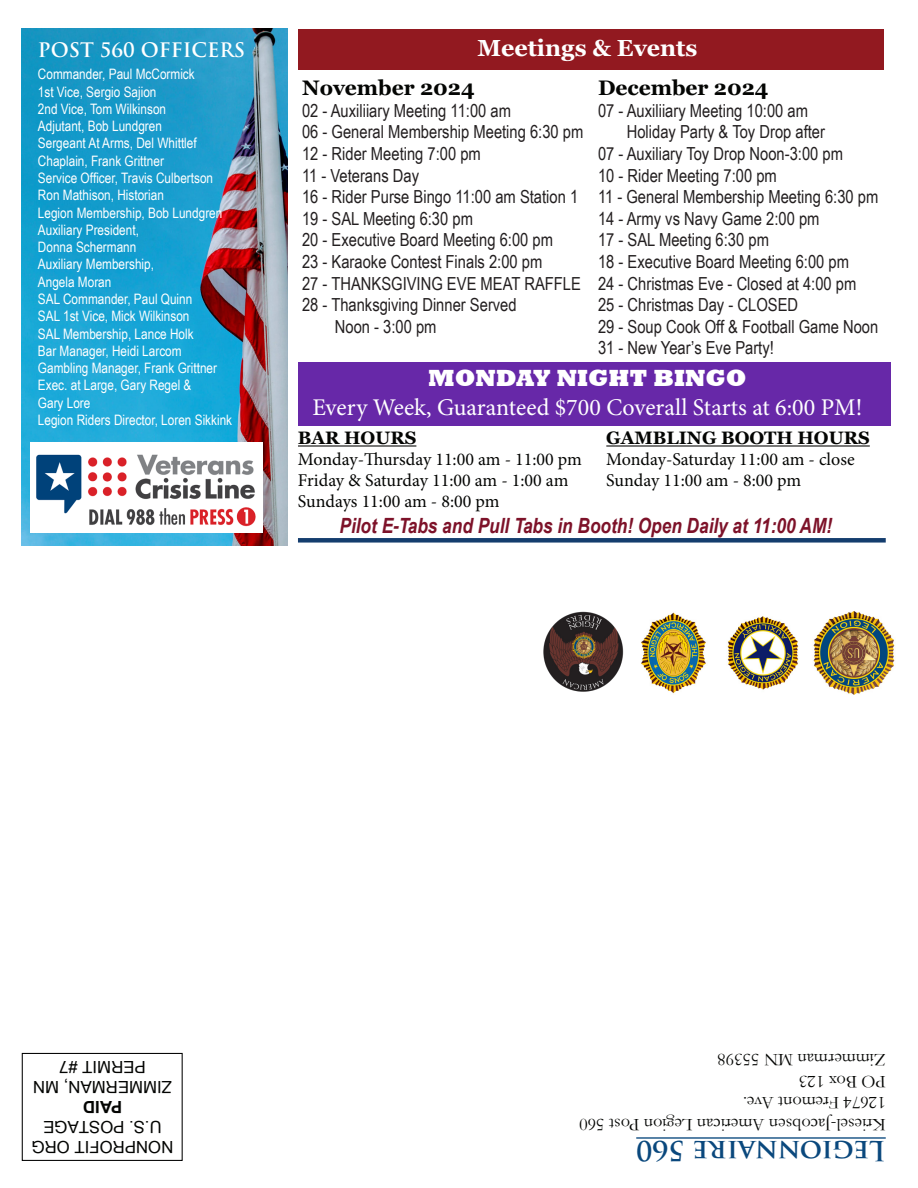
<style>
.page{position:relative;width:918px;height:1188px;background:#fff}
.page>*{position:absolute;margin:0;border:0;box-sizing:border-box;transform-origin:0 0}
.t1{font:700 27px "Trajan Pro";color:#0a487d}
.t2{font:24px "Minion Pro";color:#fff}
.t3{font:800 24px "Rockwell";color:#fff}
.t4{font:700 23.25px "Georgia";color:#fff}
.t5{font:italic 700 21px "Arial Narrow";color:#7d1229}
.t6{font:700 21px "Georgia";color:#040503}
.t7{font:700 19.5px "Trajan Pro";color:#fff}
.t8{font:18px/21.6px "Arial Narrow";color:#231f20}
.t9{font:18px "Minion Pro";color:#040503}
.t10{font:18px "Garamond";color:#040503}
.t11{font:700 18px "Georgia";color:#040503}
.t12{font:16.8px "Microsoft Sans Serif";color:#040503}
.t13{font:700 16.8px "Arial";color:#040503}
.t14{font:14.4px "Arial Narrow";color:#fff}
</style>
<div class="page">
<hr style="left:636px;top:1137px;width:250px;height:2px;background:#0a487d">
<div style="left:22px;top:1053px;width:161px;height:108px;border:1px solid #000"></div>
<img style="left:813px;top:611px;width:82px;height:83px">
<img style="left:641px;top:612px;width:65px;height:82px">
<img style="left:727px;top:616px;width:72px;height:74px">
<img style="left:543px;top:611px;width:81px;height:81px">
<img style="left:22px;top:28px;width:265px;height:517px">
<div style="left:298px;top:29px;width:586px;height:41px;background:#921920"></div>
<div style="left:298px;top:538px;width:588px;height:5px;background:#143d6e"></div>
<hr style="left:298px;top:445px;width:118px;height:2px;background:#040503">
<hr style="left:606px;top:445px;width:264px;height:2px;background:#040503">
<img style="left:30px;top:442px;width:233px;height:91px">
<div style="left:298px;top:362px;width:592px;height:63px;background:#6728a8"></div>
<p class="t7" style="left:38px;top:38px;width:209px">POST 560 OFFICERS</p>
<p class="t14" style="left:38px;top:64px;width:158px">Commander, Paul McCormick</p>
<p class="t14" style="left:38px;top:81px;width:120px">1st Vice, Sergio Sajion</p>
<p class="t14" style="left:38px;top:98px;width:130px">2nd Vice, Tom Wilkinson</p>
<p class="t14" style="left:38px;top:116px;width:126px">Adjutant, Bob Lundgren</p>
<p class="t14" style="left:38px;top:133px;width:160px">Sergeant At Arms, Del Whittlef</p>
<p class="t14" style="left:38px;top:150px;width:128px">Chaplain, Frank Grittner</p>
<p class="t14" style="left:38px;top:167px;width:177px">Service Officer, Travis Culbertson</p>
<p class="t14" style="left:38px;top:185px;width:128px">Ron Mathison, Historian</p>
<p class="t14" style="left:38px;top:202px;width:186px">Legion Membership, Bob Lundgren</p>
<p class="t14" style="left:38px;top:219px;width:103px">Auxiliary President,</p>
<p class="t14" style="left:38px;top:237px;width:100px">Donna Schermann</p>
<p class="t14" style="left:38px;top:254px;width:118px">Auxiliary Membership,</p>
<p class="t14" style="left:38px;top:271px;width:75px">Angela Moran</p>
<p class="t14" style="left:38px;top:288px;width:156px">SAL Commander, Paul Quinn</p>
<p class="t14" style="left:38px;top:306px;width:153px">SAL 1st Vice, Mick Wilkinson</p>
<p class="t14" style="left:38px;top:323px;width:157px">SAL Membership, Lance Holk</p>
<p class="t14" style="left:38px;top:340px;width:145px">Bar Manager, Heidi Larcom</p>
<p class="t14" style="left:38px;top:357px;width:181px">Gambling Manager, Frank Grittner</p>
<p class="t14" style="left:38px;top:375px;width:155px">Exec. at Large, Gary Regel &amp;</p>
<p class="t14" style="left:38px;top:392px;width:54px">Gary Lore</p>
<p class="t14" style="left:38px;top:409px;width:196px">Legion Riders Director, Loren Sikkink</p>
<p class="t4" style="left:477px;top:33px;width:222px">Meetings &amp; Events</p>
<p class="t6" style="left:302px;top:74px;width:174px">November 2024</p>
<p class="t6" style="left:598px;top:74px;width:172px">December 2024</p>
<p class="t8" style="left:598px;top:99px;width:212px">07 - Auxiliiary Meeting 10:00 am</p>
<p class="t8" style="left:627px;top:121px;width:200px">Holiday Party &amp; Toy Drop after</p>
<p class="t8" style="left:598px;top:142px;width:247px">07 - Auxiliary Toy Drop Noon-3:00 pm</p>
<p class="t8" style="left:598px;top:164px;width:180px">10 - Rider Meeting 7:00 pm</p>
<p class="t8" style="left:598px;top:185px;width:282px">11 - General Membership Meeting 6:30 pm</p>
<p class="t8" style="left:598px;top:207px;width:223px">14 - Army vs Navy Game 2:00 pm</p>
<p class="t8" style="left:598px;top:229px;width:172px">17 - SAL Meeting 6:30 pm</p>
<p class="t8" style="left:598px;top:250px;width:253px">18 - Executive Board Meeting 6:00 pm</p>
<p class="t8" style="left:598px;top:272px;width:260px">24 - Christmas Eve - Closed at 4:00 pm</p>
<p class="t8" style="left:598px;top:293px;width:202px">25 - Christmas Day - CLOSED</p>
<p class="t8" style="left:598px;top:315px;width:282px">29 - Soup Cook Off &amp; Football Game Noon</p>
<p class="t8" style="left:598px;top:337px;width:177px">31 - New Year’s Eve Party!</p>
<p class="t8" style="left:302px;top:99px;width:210px">02 - Auxiliiary Meeting 11:00 am</p>
<p class="t8" style="left:302px;top:121px;width:283px">06 - General Membership Meeting 6:30 pm</p>
<p class="t8" style="left:302px;top:142px;width:180px">12 - Rider Meeting 7:00 pm</p>
<p class="t8" style="left:302px;top:164px;width:119px">11 - Veterans Day</p>
<p class="t8" style="left:302px;top:185px;width:278px">16 - Rider Purse Bingo 11:00 am Station 1</p>
<p class="t8" style="left:302px;top:207px;width:172px">19 - SAL Meeting 6:30 pm</p>
<p class="t8" style="left:302px;top:229px;width:253px">20 - Executive Board Meeting 6:00 pm</p>
<p class="t8" style="left:302px;top:250px;width:242px">23 - Karaoke Contest Finals 2:00 pm</p>
<p class="t8" style="left:302px;top:272px;width:280px">27 - THANKSGIVING EVE MEAT RAFFLE</p>
<p class="t8" style="left:335px;top:293px;width:183px;text-indent:-33px">28 - Thanksgiving Dinner Served<br>Noon - 3:00 pm</p>
<p class="t3" style="left:428px;top:364px;width:320px">MONDAY NIGHT BINGO</p>
<p class="t2" style="left:313px;top:391px;width:551px">Every Week, Guaranteed $700 Coverall Starts at 6:00 PM!</p>
<p class="t11" style="left:298px;top:427px;width:120px">BAR HOURS</p>
<p class="t9" style="left:298px;top:448px;width:285px">Monday-Thursday 11:00 am - 11:00 pm</p>
<p class="t9" style="left:298px;top:469px;width:272px">Friday &amp; Saturday 11:00 am - 1:00 am</p>
<p class="t9" style="left:298px;top:490px;width:203px">Sundays 11:00 am - 8:00 pm</p>
<p class="t11" style="left:606px;top:427px;width:265px">GAMBLING BOOTH HOURS</p>
<p class="t9" style="left:606px;top:448px;width:250px">Monday-Saturday 11:00 am - close</p>
<p class="t9" style="left:606px;top:469px;width:196px">Sunday 11:00 am - 8:00 pm</p>
<p class="t5" style="left:340px;top:509px;width:494px">Pilot E-Tabs and Pull Tabs in Booth! Open Daily at 11:00 AM!</p>
<p class="t12" style="left:146px;top:1078px;width:88px;rotate:-180deg">PERMIT #7</p>
<p class="t12" style="left:172px;top:1098px;width:140px;rotate:-180deg">ZIMMERMAN, MN</p>
<p class="t13" style="left:122px;top:1119px;width:40px;rotate:-180deg">PAID</p>
<p class="t12" style="left:162px;top:1138px;width:120px;rotate:-180deg">U.S. POSTAGE</p>
<p class="t12" style="left:173px;top:1158px;width:143px;rotate:-180deg">NONPROFIT ORG</p>
<p class="t10" style="left:886px;top:1072px;width:170px;rotate:-180deg">Zimmerman MN 55398</p>
<p class="t10" style="left:886px;top:1094px;width:88px;rotate:-180deg">PO Box 123</p>
<p class="t10" style="left:886px;top:1115px;width:144px;rotate:-180deg">12674 Fremont Ave.</p>
<p class="t10" style="left:886px;top:1137px;width:308px;rotate:-180deg">Kriesel-Jacobsen American Legion Post 560</p>
<p class="t1" style="left:886px;top:1167px;width:251px;rotate:-180deg">Legionnaire 560</p>
</div>
